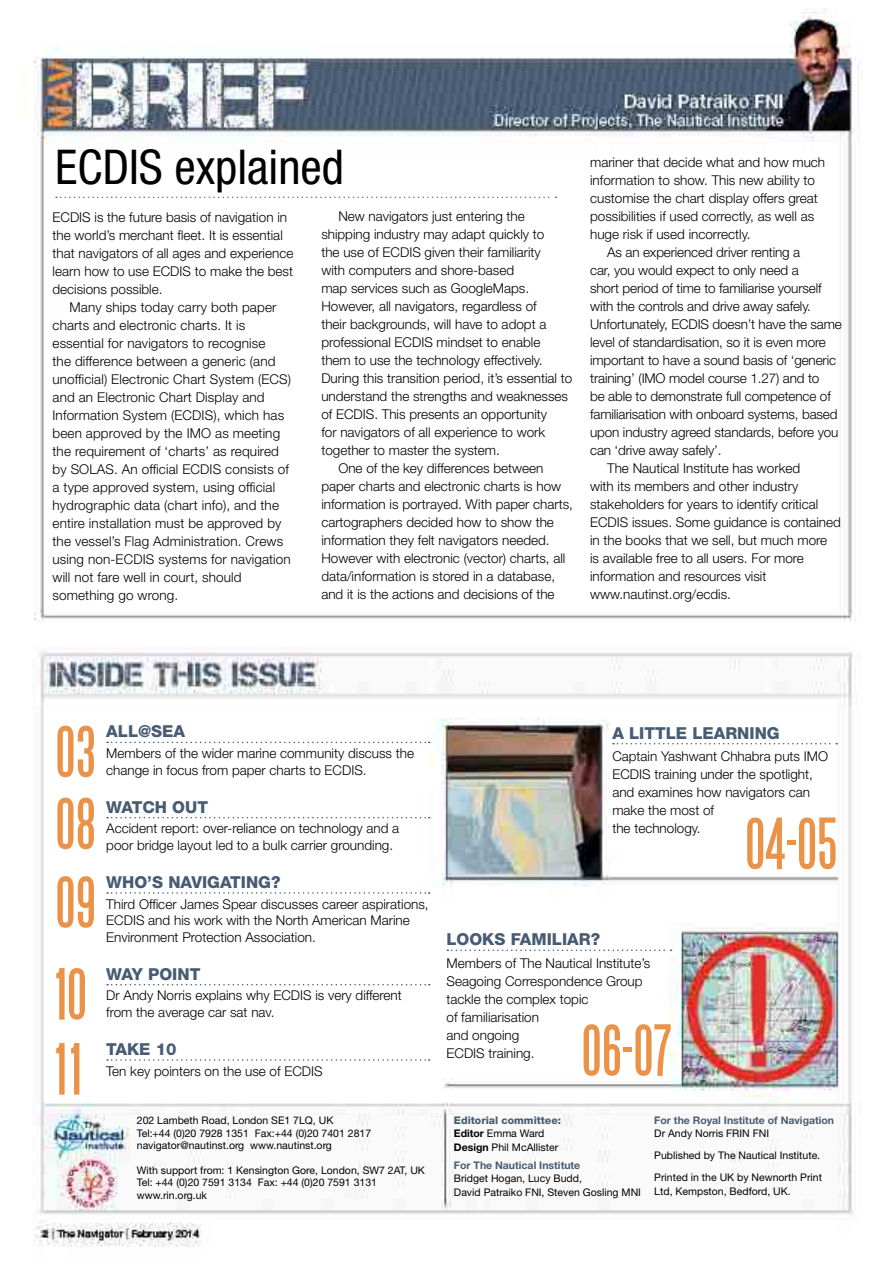
<style>
.page{position:relative;width:893px;height:1263px;background:#fff}
.page>*{position:absolute;margin:0;border:0;box-sizing:border-box;transform-origin:0 0}
.t1{font:64.5px/72px "Steelfish";color:#eb9249;scale:1.04 1}
.t2{font:condensed 48px "Helvetica Neue LT Std";color:#000}
.t3{font:800 16.5px "Helvetica Neue LT Std";color:#475c72}
.t4{font:300 13.5px/18px "Helvetica Neue LT Std";color:#000}
.t5{font:10.5px/12.8px "Helvetica Neue LT Std";color:#000}
.t6{font:700 10.5px "Helvetica Neue LT Std";color:#475c72}
.s1{font-weight:800;color:#475c72}
.s2{font-weight:700}
</style>
<div class="page">
<img style="left:23px;top:9px;width:839px;height:1238px">
<svg style="left:56px;top:197px;width:500px;height:1px"></svg>
<svg style="left:107px;top:742px;width:323px;height:1px"></svg>
<svg style="left:107px;top:817px;width:323px;height:1px"></svg>
<svg style="left:107px;top:892px;width:323px;height:2px"></svg>
<svg style="left:107px;top:984px;width:323px;height:1px"></svg>
<svg style="left:107px;top:1059px;width:323px;height:2px"></svg>
<svg style="left:613px;top:743px;width:224px;height:1px"></svg>
<svg style="left:447px;top:949px;width:225px;height:2px"></svg>
<h2 class="t2" style="left:55px;top:139px;width:290px">ECDIS explained</h2>
<p class="t4" style="left:53px;top:207px;width:242px">ECDIS is the future basis of navigation in the world’s merchant fleet. It is essential that navigators of all ages and experience learn how to use ECDIS to make the best decisions possible.</p>
<p class="t4" style="left:53px;top:297px;width:240px;text-indent:17px">Many ships today carry both paper charts and electronic charts. It is essential for navigators to recognise<br>the difference between a generic (and unofficial) Electronic Chart System (ECS) and an Electronic Chart Display and Information System (ECDIS), which has been approved by the IMO as meeting the requirement of ‘charts’ as required by SOLAS. An official ECDIS consists of a type approved system, using official hydrographic data (chart info), and the entire installation must be approved by the vessel’s Flag Administration. Crews using non-ECDIS systems for navigation will not fare well in court, should something go wrong.</p>
<p class="t4" style="left:338px;top:207px;width:188px">New navigators just entering the</p>
<p class="t4" style="left:321px;top:225px;width:225px">shipping industry may adapt quickly to</p>
<p class="t4" style="left:321px;top:243px;width:221px">the use of ECDIS given their familiarity</p>
<p class="t4" style="left:321px;top:261px;width:194px">with computers and shore-based</p>
<p class="t4" style="left:321px;top:279px;width:209px">map services such as GoogleMaps.</p>
<p class="t4" style="left:321px;top:297px;width:217px">However, all navigators, regardless of</p>
<p class="t4" style="left:321px;top:315px;width:227px">their backgrounds, will have to adopt a</p>
<p class="t4" style="left:321px;top:333px;width:221px">professional ECDIS mindset to enable</p>
<p class="t4" style="left:321px;top:351px;width:223px">them to use the technology effectively.</p>
<p class="t4" style="left:321px;top:369px;width:253px">During this transition period, it’s essential to</p>
<p class="t4" style="left:321px;top:387px;width:248px">understand the strengths and weaknesses</p>
<p class="t4" style="left:321px;top:405px;width:227px">of ECDIS. This presents an opportunity</p>
<p class="t4" style="left:321px;top:423px;width:225px">for navigators of all experience to work</p>
<p class="t4" style="left:321px;top:441px;width:180px">together to master the system.</p>
<p class="t4" style="left:338px;top:459px;width:207px">One of the key differences between</p>
<p class="t4" style="left:321px;top:477px;width:241px">paper charts and electronic charts is how</p>
<p class="t4" style="left:321px;top:495px;width:253px">information is portrayed. With paper charts,</p>
<p class="t4" style="left:321px;top:513px;width:234px">cartographers decided how to show the</p>
<p class="t4" style="left:321px;top:531px;width:230px">information they felt navigators needed.</p>
<p class="t4" style="left:321px;top:549px;width:246px">However with electronic (vector) charts, all</p>
<p class="t4" style="left:321px;top:567px;width:235px">data/information is stored in a database,</p>
<p class="t4" style="left:321px;top:585px;width:235px">and it is the actions and decisions of the</p>
<p class="t4" style="left:590px;top:153px;width:237px">mariner that decide what and how much</p>
<p class="t4" style="left:590px;top:171px;width:226px">information to show. This new ability to</p>
<p class="t4" style="left:590px;top:189px;width:229px">customise the chart display offers great</p>
<p class="t4" style="left:590px;top:207px;width:226px">possibilities if used correctly, as well as</p>
<p class="t4" style="left:590px;top:225px;width:162px">huge risk if used incorrectly.</p>
<p class="t4" style="left:607px;top:243px;width:195px">As an experienced driver renting a</p>
<p class="t4" style="left:590px;top:261px;width:210px">car, you would expect to only need a</p>
<p class="t4" style="left:590px;top:279px;width:233px">short period of time to familiarise yourself</p>
<p class="t4" style="left:590px;top:297px;width:222px">with the controls and drive away safely.</p>
<p class="t4" style="left:590px;top:315px;width:253px">Unfortunately, ECDIS doesn’t have the same</p>
<p class="t4" style="left:590px;top:333px;width:237px">level of standardisation, so it is even more</p>
<p class="t4" style="left:590px;top:351px;width:247px">important to have a sound basis of ‘generic</p>
<p class="t4" style="left:590px;top:369px;width:231px">training’ (IMO model course 1.27) and to</p>
<p class="t4" style="left:590px;top:387px;width:242px">be able to demonstrate full competence of</p>
<p class="t4" style="left:590px;top:405px;width:249px">familiarisation with onboard systems, based</p>
<p class="t4" style="left:590px;top:423px;width:250px">upon industry agreed standards, before you</p>
<p class="t4" style="left:590px;top:441px;width:133px">can ‘drive away safely’.</p>
<p class="t4" style="left:607px;top:459px;width:195px">The Nautical Institute has worked</p>
<p class="t4" style="left:590px;top:477px;width:210px">with its members and other industry</p>
<p class="t4" style="left:590px;top:495px;width:230px">stakeholders for years to identify critical</p>
<p class="t4" style="left:590px;top:513px;width:252px">ECDIS issues. Some guidance is contained</p>
<p class="t4" style="left:590px;top:531px;width:239px">in the books that we sell, but much more</p>
<p class="t4" style="left:590px;top:549px;width:215px">is available free to all users. For more</p>
<p class="t4" style="left:590px;top:567px;width:178px">information and resources visit</p>
<p class="t4" style="left:590px;top:585px;width:142px">www.nautinst.org/ecdis.</p>
<h1 class="t1" style="left:55px;top:717px;width:41px">03<br>08</h1>
<h1 class="t1" style="left:55px;top:857px;width:41px;line-height:91.8px">09<br>10</h1>
<h1 class="t1" style="left:55px;top:1034px;width:27px">11</h1>
<p class="t3" style="left:106px;top:722px;width:80px">ALL@SEA</p>
<p class="t4" style="left:106px;top:745px;width:309px;line-height:16.5px">Members of the wider marine community discuss the change in focus from paper charts to ECDIS.</p>
<p class="t3" style="left:106px;top:797px;width:103px">WATCH OUT</p>
<p class="t4" style="left:106px;top:820px;width:294px;line-height:16.5px">Accident report: over-reliance on technology and a poor bridge layout led to a bulk carrier grounding.</p>
<p class="t3" style="left:106px;top:872px;width:176px">WHO’S NAVIGATING?</p>
<p class="t4" style="left:106px;top:895px;width:324px;line-height:16.5px">Third Officer James Spear discusses career aspirations,<br>ECDIS and his work with the North American Marine<br>Environment Protection Association.</p>
<p class="t3" style="left:106px;top:964px;width:96px">WAY POINT</p>
<p class="t4" style="left:106px;top:987px;width:297px;line-height:16.5px">Dr Andy Norris explains why ECDIS is very different from the average car sat nav.</p>
<p class="t3" style="left:106px;top:1039px;width:72px">TAKE 10</p>
<p class="t4" style="left:106px;top:1062px;width:218px">Ten key pointers on the use of ECDIS</p>
<p class="t5" style="left:137px;top:1113px;width:236px">202 Lambeth Road, London SE1 7LQ, UK<br>Tel:+44 (0)20 7928 1351 Fax:+44 (0)20 7401 2817 navigator@nautinst.org www.nautinst.org</p>
<p class="t5" style="left:137px;top:1163px;width:290px">With support from: 1 Kensington Gore, London, SW7 2AT, UK<br>Tel: +44 (0)20 7591 3134 Fax: +44 (0)20 7591 3131 www.rin.org.uk</p>
<p class="t3" style="left:612px;top:723px;width:169px">A LITTLE LEARNING</p>
<p class="t4" style="left:612px;top:747px;width:217px">Captain Yashwant Chhabra puts IMO<br>ECDIS training under the spotlight, and examines how navigators can make the most of<br>the technology.</p>
<h1 class="t1" style="left:745px;top:808px;width:91px">04-05</h1>
<p class="t3" style="left:446px;top:929px;width:155px">LOOKS FAMILIAR?</p>
<p class="t4" style="left:446px;top:953px;width:205px">Members of The Nautical Institute’s<br>Seagoing Correspondence Group tackle the complex topic<br>of familiarisation<br>and ongoing<br>ECDIS training.</p>
<h1 class="t1" style="left:581px;top:1015px;width:88px">06-07</h1>
<p class="t5" style="left:454px;top:1113px;width:109px;line-height:13.5px"><span class="s1">Editorial committee:<br></span><span class="s2">Editor</span> Emma Ward<br><span class="s2">Design</span> Phil McAllister</p>
<p class="t6" style="left:454px;top:1158px;width:128px">For The Nautical Institute</p>
<p class="t5" style="left:454px;top:1171px;width:189px;line-height:13.5px">Bridget Hogan, Lucy Budd,<br>David Patraiko FNI, Steven Gosling MNI</p>
<p class="t6" style="left:654px;top:1114px;width:181px">For the Royal Institute of Navigation</p>
<p class="t5" style="left:654px;top:1122px;width:169px;line-height:22px">Dr Andy Norris FRIN FNI<br>Published by The Nautical Institute.<br>Printed in the UK by Newnorth Print</p>
<p class="t5" style="left:654px;top:1185px;width:138px">Ltd, Kempston, Bedford, UK.</p>
</div>
